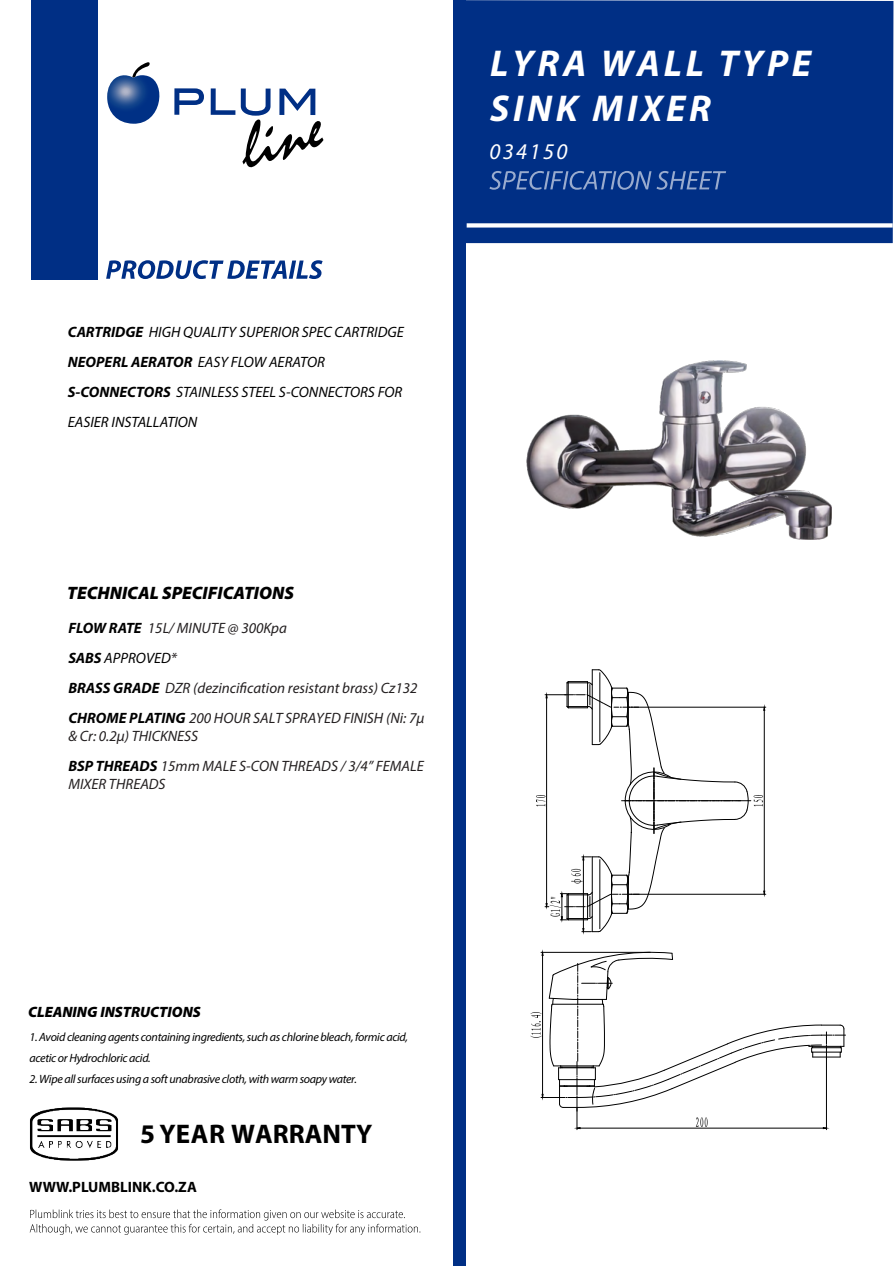
<style>
.page{position:relative;width:894px;height:1266px;background:#fff}
.page>*{position:absolute;margin:0;border:0;box-sizing:border-box;transform-origin:0 0}
.t1{font:italic 700 37.5px/45px "Myriad Pro";letter-spacing:.1em;color:#fff}
.t2{font:700 27px "Myriad Pro";color:#000}
.t3{font:italic 22.5px "Myriad Pro";letter-spacing:.105em;color:#fff}
.t4{font:italic 900 18px "Myriad Pro";color:#000}
.t5{font:italic 15px/30px "Myriad Pro";color:#231f20}
.t6{font:italic 15px/30px "Myriad Pro";color:#000}
.t7{font:italic 900 15px "Myriad Pro";color:#000}
.t8{font:700 15px "Myriad Pro";color:#000}
.t9{font:italic 12px/21px "Myriad Pro";letter-spacing:-.025em;color:#000}
.s1{font-weight:700}
.s2{font-weight:700;color:#000}
.s3{color:#000}
</style>
<div class="page">
<div style="left:466px;top:0;width:427px;height:243px;background:#002f85"></div>
<div style="left:453px;top:0;width:13px;height:1265px;background:#002f85"></div>
<svg style="left:489px;top:171px;width:237px;height:19px;background:#2d539a"></svg>
<svg style="left:106px;top:260px;width:217px;height:19px"></svg>
<svg style="left:30px;top:1209px;width:390px;height:26px"></svg>
<svg style="left:174px;top:88px;width:30px;height:27px"></svg>
<svg style="left:211px;top:88px;width:24px;height:27px"></svg>
<svg style="left:241px;top:89px;width:82px;height:78px"></svg>
<svg style="left:107px;top:62px;width:53px;height:62px"></svg>
<div style="left:467px;top:223px;width:425px;height:5px;background:#fff"></div>
<div style="left:31px;top:0;width:66px;height:279px;background:#002f85"></div>
<img style="left:30px;top:1107px;width:88px;height:54px">
<hr style="left:628px;top:707px;width:138px;height:1px;background:#000">
<hr style="left:628px;top:894px;width:138px;height:1px;background:#000">
<svg style="left:536px;top:669px;width:229px;height:263px"></svg>
<svg style="left:530px;top:949px;width:315px;height:181px"></svg>
<img style="left:527px;top:360px;width:305px;height:180px">
<h1 class="t1" style="left:490px;top:39px;width:322px">LYRA WALL TYPE<br>SINK MIXER</h1>
<h3 class="t3" style="left:489px;top:137px;width:80px">034150</h3>
<p class="t6" style="left:68px;top:316px;width:337px"><span class="s1">CARTRIDGE</span> HIGH QUALITY SUPERIOR SPEC CARTRIDGE <span class="s1">NEOPERL AERATOR</span> EASY FLOW AERATOR <span class="s1">S-CONNECTORS</span> STAINLESS STEEL S-CONNECTORS FOR EASIER INSTALLATION</p>
<p class="t4" style="left:67px;top:581px;width:228px">TECHNICAL SPECIFICATIONS</p>
<p class="t5" style="left:68px;top:612px;width:357px"><span class="s2">FLOW RATE</span> 15L/ MINUTE @ 300Kpa<br><span class="s2">SABS</span> <span class="s3">APPROVED</span>*<br><span class="s2">BRASS GRADE</span> DZR (dezincification resistant brass) Cz132<br><span class="s2">CHROME PLATING</span> 200 HOUR SALT SPRAYED FINISH (Ni: 7μ</p>
<p class="t5" style="left:68px;top:720px;width:357px">&amp; Cr: 0.2μ) THICKNESS<br><span class="s2">BSP THREADS</span> 15mm MALE S-CON THREADS / 3/4” FEMALE</p>
<p class="t5" style="left:68px;top:768px;width:99px">MIXER THREADS</p>
<p class="t7" style="left:28px;top:1002px;width:174px">CLEANING INSTRUCTIONS</p>
<p class="t9" style="left:30px;top:1026px;width:380px">1. Avoid cleaning agents containing ingredients, such as chlorine bleach, formic acid, acetic or Hydrochloric acid.</p>
<p class="t9" style="left:30px;top:1068px;width:329px">2. Wipe all surfaces using a soft unabrasive cloth, with warm soapy water.</p>
<h2 class="t2" style="left:140px;top:1116px;width:234px">5 YEAR WARRANTY</h2>
<p class="t8" style="left:29px;top:1177px;width:169px">WWW.PLUMBLINK.CO.ZA</p>
</div>
